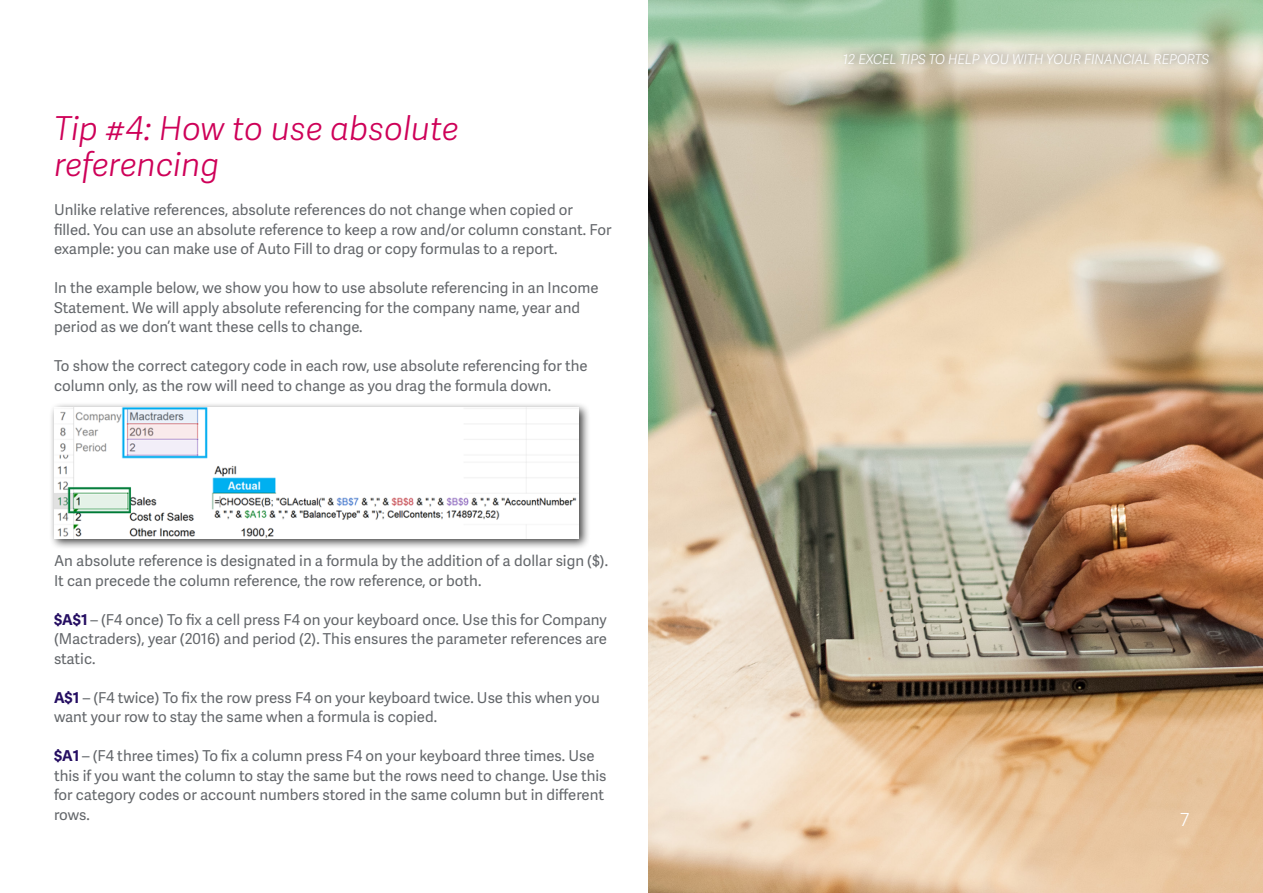
<style>
.page{position:relative;width:1263px;height:893px;background:#fff}
.page>*{position:absolute;margin:0;border:0;box-sizing:border-box;transform-origin:0 0}
.t1{font:italic 33px/36px "Adelle Sans SAGE Lt";color:#ce0058}
.t2{font:18px "Adelle Sans SAGE Lt";color:#fff}
.t3{font:15px/19.5px "Adelle Sans SAGE";color:#63666a}
.t4{font:italic 13.5px "Adelle Sans SAGE Lt";color:#fff}
.s1{font-weight:700;color:#250e62}
</style>
<div class="page">
<div style="left:49px;top:402px;width:541px;height:148px;background:#000;opacity:.75"></div>
<img style="left:54px;top:408px;width:525px;height:131px">
<img style="left:648px;top:0;width:615px;height:893px">
<div style="left:841px;top:45px;width:380px;height:27px;background:#000;opacity:.75"></div>
<h1 class="t1" style="left:54px;top:109px;width:406px">Tip #4: How to use absolute referencing</h1>
<p class="t3" style="left:54px;top:199px;width:559px">Unlike relative references, absolute references do not change when copied or filled. You can use an absolute reference to keep a row and/or column constant. For example: you can make use of Auto Fill to drag or copy formulas to a report.</p>
<p class="t3" style="left:54px;top:277px;width:546px">In the example below, we show you how to use absolute referencing in an Income<br>Statement. We will apply absolute referencing for the company name, year and period as we don’t want these cells to change.</p>
<p class="t3" style="left:54px;top:355px;width:535px">To show the correct category code in each row, use absolute referencing for the column only, as the row will need to change as you drag the formula down.</p>
<p class="t3" style="left:54px;top:550px;width:556px">An absolute reference is designated in a formula by the addition of a dollar sign ($).<br>It can precede the column reference, the row reference, or both.</p>
<p class="t3" style="left:54px;top:609px;width:555px;text-align:justify"><span class="s1">$A$1</span> – (F4 once) To fix a cell press F4 on your keyboard once. Use this for Company (Mactraders), year (2016) and period (2). This ensures the parameter references are static.</p>
<p class="t3" style="left:54px;top:687px;width:547px"><span class="s1">A$1</span> – (F4 twice) To fix the row press F4 on your keyboard twice. Use this when you want your row to stay the same when a formula is copied.</p>
<p class="t3" style="left:54px;top:745px;width:554px"><span class="s1">$A1</span> – (F4 three times) To fix a column press F4 on your keyboard three times. Use this if you want the column to stay the same but the rows need to change. Use this for category codes or account numbers stored in the same column but in different rows.</p>
<p class="t4" style="left:843px;top:50px;width:368px">12 EXCEL TIPS TO HELP YOU WITH YOUR FINANCIAL REPORTS</p>
<p class="t2" style="left:1180px;top:806px;width:11px">7</p>
</div>
